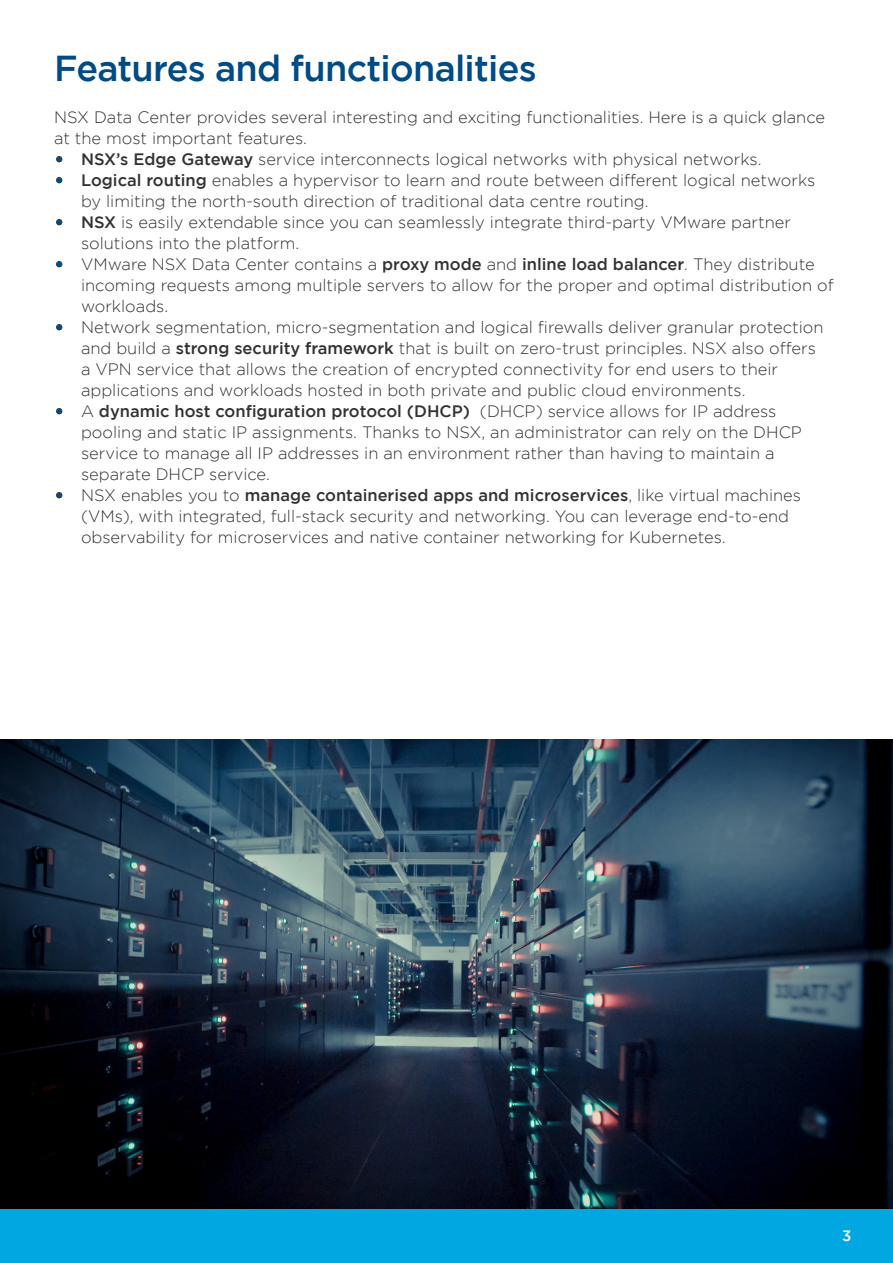
<style>
.page{position:relative;width:893px;height:1263px;background:#fff}
.page>*{position:absolute;margin:0;border:0;box-sizing:border-box;transform-origin:0 0}
.t1{font:500 36px "Gotham";letter-spacing:-.02em;color:#004b85}
.Alineastijl{font:300 16.5px/21px "Gotham";color:#323232}
.t2{font:500 15px "Gotham";color:#fff}
.s1{font-family:"Lato";font-size:18px}
.s2{font-weight:500}
</style>
<div class="page">
<div style="left:0;top:1208px;width:893px;height:55px;background:#00a7e1"></div>
<img style="left:0;top:740px;width:893px;height:469px">
<h2 class="t1" style="left:54px;top:47px;width:484px">Features and functionalities</h2>
<p class="Alineastijl" style="left:54px;top:106px;width:773px">NSX Data Center provides several interesting and exciting functionalities. Here is a quick glance at the most important features.</p>
<p class="Alineastijl" style="left:54px;top:148px;width:709px"><span class="s1">•</span> <span class="s2">NSX’s Edge Gateway</span> service interconnects logical networks with physical networks.</p>
<p class="Alineastijl" style="left:81px;top:169px;width:736px;text-indent:-27px"><span class="s1">•</span> <span class="s2">Logical routing</span> enables a hypervisor to learn and route between different logical networks by limiting the north-south direction of traditional data centre routing.</p>
<p class="Alineastijl" style="left:81px;top:211px;width:712px;text-indent:-27px"><span class="s1">•</span> <span class="s2">NSX</span> is easily extendable since you can seamlessly integrate third-party VMware partner solutions into the platform.</p>
<p class="Alineastijl" style="left:81px;top:253px;width:754px;text-indent:-27px"><span class="s1">•</span> VMware NSX Data Center contains a <span class="s2">proxy mode</span> and <span class="s2">inline load balancer</span>. They distribute incoming requests among multiple servers to allow for the proper and optimal distribution of workloads.</p>
<p class="Alineastijl" style="left:81px;top:316px;width:744px;text-indent:-27px"><span class="s1">•</span> Network segmentation, micro-segmentation and logical firewalls deliver granular protection and build a <span class="s2">strong security framework</span> that is built on zero-trust principles. NSX also offers a VPN service that allows the creation of encrypted connectivity for end users to their applications and workloads hosted in both private and public cloud environments.</p>
<p class="Alineastijl" style="left:81px;top:400px;width:722px;text-indent:-27px"><span class="s1">•</span> A <span class="s2">dynamic host configuration protocol (DHCP)</span> (DHCP) service allows for IP address pooling and static IP assignments. Thanks to NSX, an administrator can rely on the DHCP service to manage all IP addresses in an environment rather than having to maintain a separate DHCP service.</p>
<p class="Alineastijl" style="left:81px;top:484px;width:722px;text-indent:-27px"><span class="s1">•</span> NSX enables you to <span class="s2">manage containerised apps and microservices</span>, like virtual machines (VMs), with integrated, full-stack security and networking. You can leverage end-to-end observability for microservices and native container networking for Kubernetes.</p>
<p class="t2" style="left:842px;top:1227px;width:11px">3</p>
</div>
